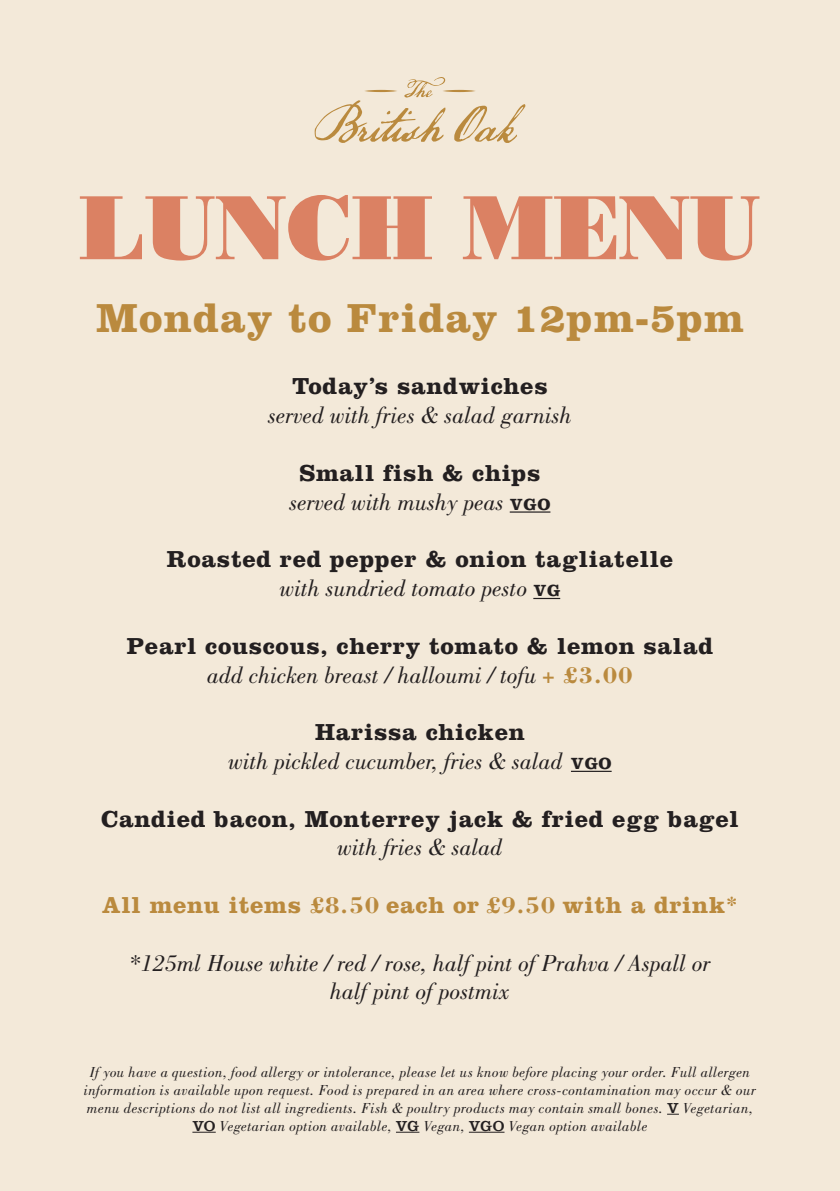
<style>
.page{position:relative;width:840px;height:1191px;background:#fff}
.page>*{position:absolute;margin:0;border:0;box-sizing:border-box;transform-origin:0 0}
.t1{font:90.8px "Bodoni Std Poster";color:#db8163}
.t2{font:700 42px "Clarendon LT Std";letter-spacing:.03em;color:#ba8a3e}
.t3{font:italic 24px "Bodoni Std";color:#231f20}
.t4{font:700 24px/28.8px "Clarendon LT Std";letter-spacing:.03em;color:#231f20;text-align:center}
.t5{font:700 24px "Clarendon LT Std";letter-spacing:.03em;color:#ba8a3e}
.Dish_description{font:italic 15px/18px "Bodoni Std";letter-spacing:.025em;color:#231f20;text-align:center}
.s1{font-family:"Clarendon LT Std";font-weight:700;font-style:normal;font-size:16.8px}
.s2{font-weight:700;font-style:normal;color:#ba8a3e}
.s3{font-family:"Bodoni Std";font-weight:400;font-style:italic}
.s4{font-family:"Bodoni Std"}
.s5{font-family:"Clarendon LT Std";font-style:normal}
</style>
<div class="page">
<div style="left:0;top:0;width:839px;height:1191px;background:#f3e9d9"></div>
<hr style="left:509px;top:511px;width:41px;height:1px;background:#231f20">
<svg style="left:533px;top:598px;width:27px;height:1px"></svg>
<hr style="left:570px;top:770px;width:41px;height:2px;background:#231f20">
<svg style="left:192px;top:1131px;width:24px;height:1px"></svg>
<svg style="left:396px;top:1131px;width:23px;height:1px"></svg>
<hr style="left:468px;top:1131px;width:36px;height:1px;background:#231f20">
<svg style="left:314px;top:77px;width:211px;height:66px"></svg>
<p class="t1" style="left:79px;top:172px;width:682px">LUNCH MENU</p>
<p class="t2" style="left:96px;top:292px;width:649px">Monday to Friday 12pm-5pm</p>
<p class="t4" style="left:292px;top:372px;width:257px">Today’s sandwiches</p>
<p class="t3" style="left:268px;top:402px;width:305px">served with fries &amp; salad garnish</p>
<p class="t4" style="left:299px;top:458px;width:242px">Small fish &amp; chips</p>
<p class="t3" style="left:289px;top:488px;width:262px">served with mushy peas <span class="s1">VGO</span></p>
<p class="t4" style="left:167px;top:544px;width:507px">Roasted red pepper &amp; onion tagliatelle</p>
<p class="t3" style="left:279px;top:575px;width:282px">with sundried tomato pesto <span class="s1">VG</span></p>
<p class="t4" style="left:127px;top:631px;width:587px">Pearl couscous, cherry tomato &amp; lemon salad</p>
<p class="t3" style="left:207px;top:661px;width:427px">add chicken breast / halloumi / tofu <span class="s2">+ £3.00</span></p>
<p class="t4" style="left:315px;top:717px;width:211px">Harissa chicken</p>
<p class="t3" style="left:228px;top:747px;width:384px">with pickled cucumber, fries &amp; salad <span class="s1">VGO</span></p>
<p class="t4" style="left:101px;top:804px;width:639px">Candied bacon, Monterrey jack &amp; fried egg bagel <span class="s3">with fries &amp; salad</span></p>
<p class="t5" style="left:102px;top:890px;width:636px">All menu items <span class="s4">£8.50</span> each or <span class="s4">£9.50</span> with a drink*</p>
<p class="t3" style="left:129px;top:949px;width:582px">*125ml House white / red / rose, half pint of Prahva / Aspall or</p>
<p class="t3" style="left:330px;top:978px;width:181px">half pint of postmix</p>
<p class="Dish_description" style="left:84px;top:1063px;width:673px">If you have a question, food allergy or intolerance, please let us know before placing your order. Full allergen information is available upon request. Food is prepared in an area where cross-contamination may occur &amp; our menu descriptions do not list all ingredients. Fish &amp; poultry products may contain small bones. <span class="s5">V</span> Vegetarian, <span class="s5">VO</span> Vegetarian option available, <span class="s5">VG</span> Vegan, <span class="s5">VGO</span> Vegan option available</p>
</div>
